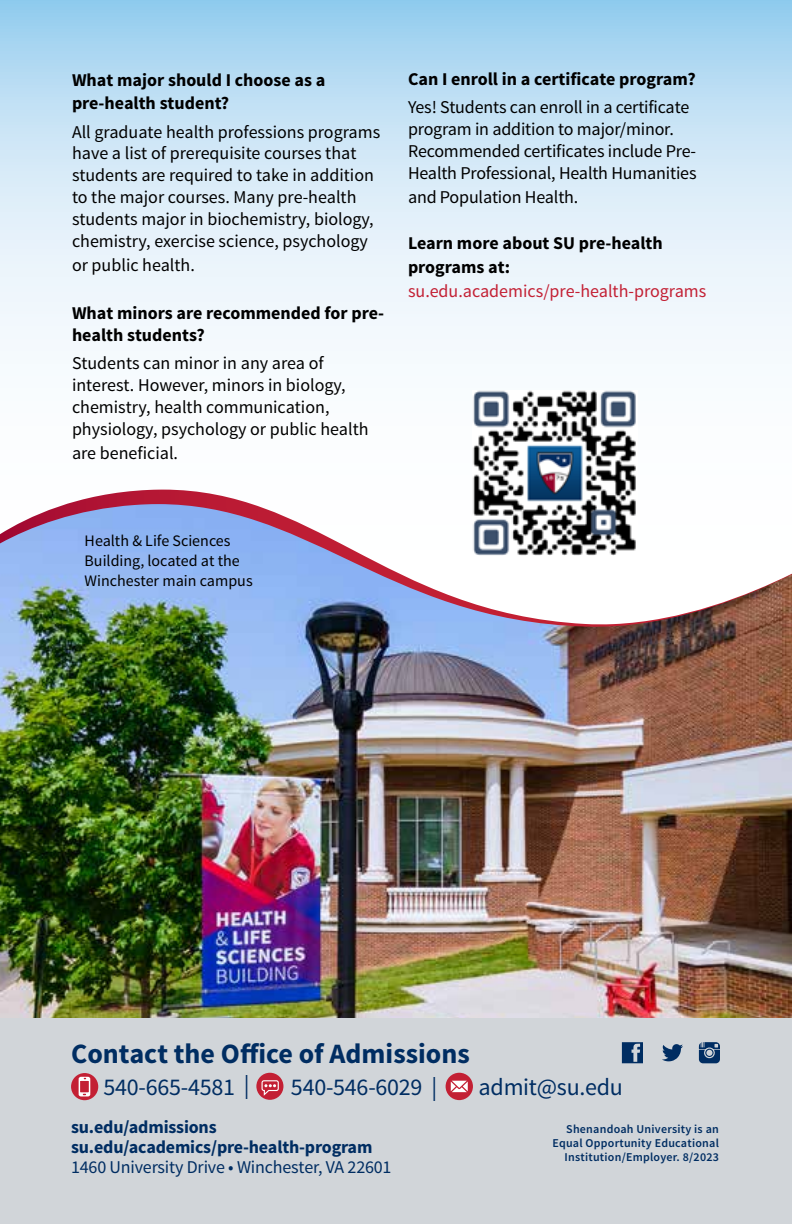
<style>
.page{position:relative;width:792px;height:1224px;background:#fff}
.page>*{position:absolute;margin:0;border:0;box-sizing:border-box;transform-origin:0 0}
.t1{font:700 28px "Source Sans Pro";color:#002d62}
.t2{font:24px "Source Sans Pro";letter-spacing:-.01em;color:#002d62}
.t3{font:18px/22px "Source Sans Pro";color:#000}
.t4{font:700 18px/24px "Source Sans Pro";color:#000}
.t5{font:700 18px/20px "Source Sans Pro";letter-spacing:-.01em;color:#002d62}
.t6{font:18px "Source Sans Pro";letter-spacing:-.01em;color:#002d62}
.t7{font:18px "Source Sans Pro";color:#c32034}
.t8{font:16px/20px "Source Sans Pro";color:#000}
.t9{font:600 12px/14px "Source Sans Pro";letter-spacing:.02em;color:#002d62;text-align:right}
</style>
<div class="page">
<svg style="left:0;top:0;width:792px;height:490px"></svg>
<svg style="left:66px;top:490px;width:186px;height:14px"></svg>
<img style="left:0;top:504px;width:792px;height:514px">
<img style="left:472px;top:391px;width:166px;height:165px">
<div style="left:0;top:1018px;width:792px;height:206px;background:#d1d5d9"></div>
<svg style="left:662px;top:1044px;width:21px;height:17px"></svg>
<svg style="left:699px;top:1042px;width:21px;height:21px"></svg>
<svg style="left:622px;top:1042px;width:21px;height:21px"></svg>
<div style="left:71px;top:1073px;width:27px;height:27px;background:#c32034;border-radius:50%"></div>
<div style="left:79px;top:1079px;width:11px;height:15px;background:#c32034;border:2px solid #fff"></div>
<svg style="left:78px;top:1092px;width:13px;height:5px"></svg>
<svg style="left:78px;top:1076px;width:13px;height:5px"></svg>
<div style="left:256px;top:1073px;width:27px;height:27px;background:#c32034;border-radius:50%"></div>
<svg style="left:262px;top:1080px;width:17px;height:16px"></svg>
<svg style="left:446px;top:1073px;width:27px;height:27px"></svg>
<svg style="left:451px;top:1081px;width:17px;height:11px"></svg>
<p class="t4" style="left:72px;top:68px;width:255px">What major should I choose as a pre-health student?</p>
<p class="t3" style="left:72px;top:121px;width:310px">All graduate health professions programs have a list of prerequisite courses that students are required to take in addition to the major courses. Many pre-health students major in biochemistry, biology, chemistry, exercise science, psychology</p>
<p class="t3" style="left:72px;top:255px;width:124px">or public health.</p>
<p class="t4" style="left:72px;top:303px;width:314px;line-height:22px">What minors are recommended for pre&shy;health students?</p>
<p class="t3" style="left:72px;top:353px;width:298px">Students can minor in any area of interest. However, minors in biology, chemistry, health communication, physiology, psychology or public health</p>
<p class="t3" style="left:72px;top:443px;width:108px">are beneficial.</p>
<p class="t4" style="left:408px;top:68px;width:289px">Can I enroll in a certificate program?</p>
<p class="t3" style="left:408px;top:97px;width:290px">Yes! Students can enroll in a certificate program in addition to major/minor.<br>Recommended certificates include Pre-Health Professional, Health Humanities</p>
<p class="t3" style="left:408px;top:187px;width:172px">and Population Health.</p>
<p class="t4" style="left:408px;top:232px;width:256px">Learn more about SU pre-health programs at:</p>
<p class="t7" style="left:408px;top:280px;width:300px">su.edu.academics/pre-health-programs</p>
<p class="t8" style="left:85px;top:531px;width:170px">Health &amp; Life Sciences<br>Building, located at the<br>Winchester main campus</p>
<h1 class="t1" style="left:71px;top:1036px;width:400px">Contact the Office of Admissions</h1>
<h2 class="t2" style="left:103px;top:1072px;width:148px">540-665-4581 |</h2>
<h2 class="t2" style="left:291px;top:1072px;width:148px">540-546-6029 |</h2>
<h2 class="t2" style="left:479px;top:1072px;width:146px">admit@su.edu</h2>
<p class="t5" style="left:71px;top:1118px;width:303px">su.edu/admissions su.edu/academics/pre-health-program</p>
<p class="t6" style="left:71px;top:1156px;width:322px">1460 University Drive • Winchester, VA 22601</p>
<p class="t9" style="left:552px;top:1123px;width:168px">Shenandoah University is an<br>Equal Opportunity Educational<br>Institution/Employer. 8/2023</p>
</div>
